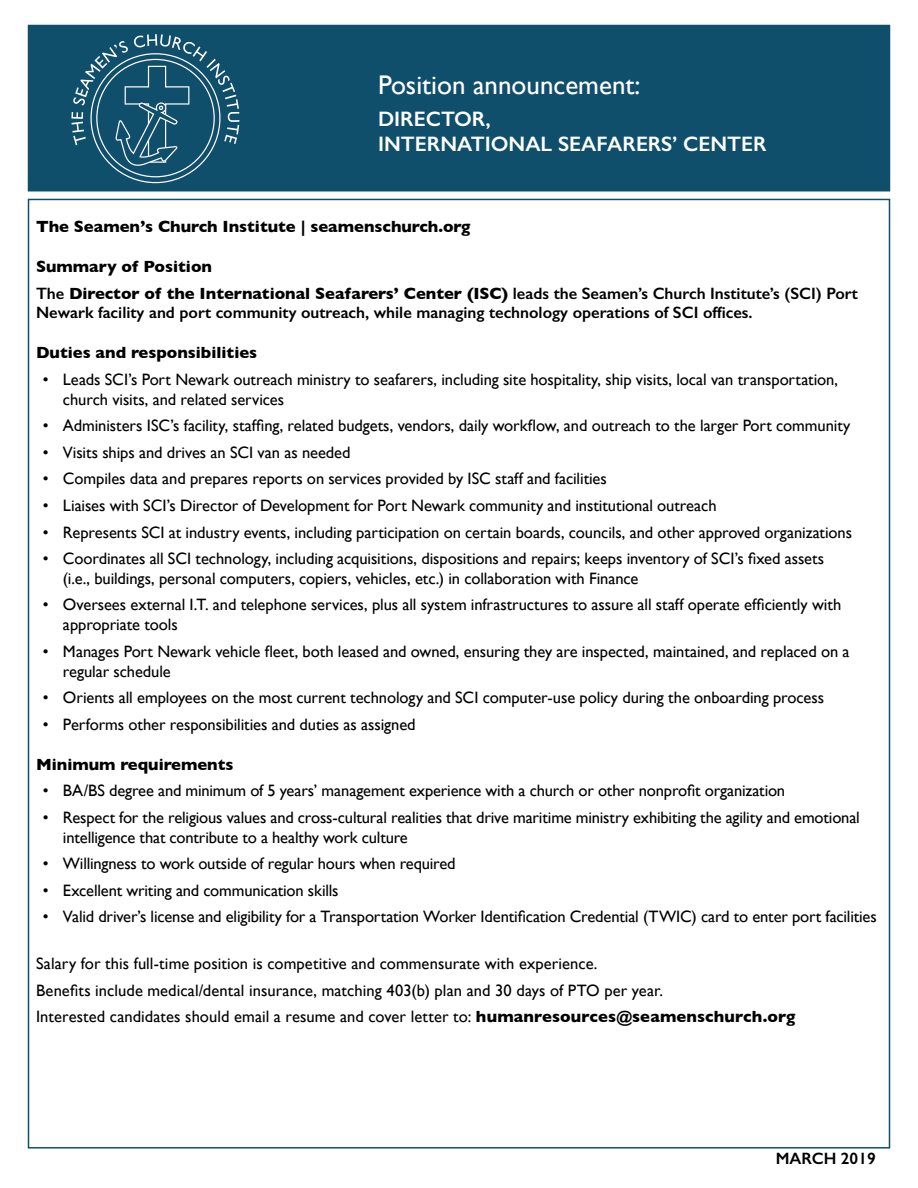
<style>
.page{position:relative;width:918px;height:1188px;background:#fff}
.page>*{position:absolute;margin:0;border:0;box-sizing:border-box;transform-origin:0 0}
.t1{font:27px "Gill Sans";color:#fff}
.t2{font:600 21px/25.2px "Gill Sans";color:#fff}
.t3{font:16.5px/19.8px "Gill Sans";letter-spacing:-.005em;color:#000}
.t4{font:700 16.5px/26.5px "Gill Sans";color:#000}
.t5{font:600 16.5px "Gill Sans";color:#000}
.s1{font-weight:600}
.s2{font-weight:700}
</style>
<div class="page">
<div style="left:28px;top:25px;width:862px;height:166px;background:#104f6c"></div>
<svg style="left:71px;top:34px;width:168px;height:150px"></svg>
<h1 class="t1" style="left:378px;top:69px;width:264px">Position announcement:</h1>
<p class="t2" style="left:378px;top:106px;width:390px">DIRECTOR,<br>INTERNATIONAL SEAFARERS’ CENTER</p>
<p class="t4" style="left:36px;top:213px;width:436px">The Seamen’s Church Institute | seamenschurch.org</p>
<p class="t4" style="left:36px;top:253px;width:823px">Summary of Position<br><span class="s1">The</span> Director of the International Seafarers’ Center (ISC) <span class="s1">leads the Seamen’s Church Institute’s (SCI) Port</span></p>
<p class="t5" style="left:36px;top:303px;width:718px">Newark facility and port community outreach, while managing technology operations of SCI offices.</p>
<p class="t4" style="left:36px;top:339px;width:223px">Duties and responsibilities</p>
<p class="t3" style="left:63px;top:369px;width:777px;text-indent:-20px">• Leads SCI’s Port Newark outreach ministry to seafarers, including site hospitality, ship visits, local van transportation, church visits, and related services</p>
<p class="t3" style="left:43px;top:416px;width:809px">• Administers ISC’s facility, staffing, related budgets, vendors, daily workflow, and outreach to the larger Port community</p>
<p class="t3" style="left:43px;top:442px;width:309px">• Visits ships and drives an SCI van as needed</p>
<p class="t3" style="left:43px;top:469px;width:566px">• Compiles data and prepares reports on services provided by ISC staff and facilities</p>
<p class="t3" style="left:43px;top:495px;width:675px">• Liaises with SCI’s Director of Development for Port Newark community and institutional outreach</p>
<p class="t3" style="left:43px;top:522px;width:811px">• Represents SCI at industry events, including participation on certain boards, councils, and other approved organizations</p>
<p class="t3" style="left:63px;top:548px;width:763px;text-indent:-20px">• Coordinates all SCI technology, including acquisitions, dispositions and repairs; keeps inventory of SCI’s fixed assets (i.e., buildings, personal computers, copiers, vehicles, etc.) in collaboration with Finance</p>
<p class="t3" style="left:63px;top:595px;width:780px;text-indent:-20px">• Oversees external I.T. and telephone services, plus all system infrastructures to assure all staff operate efficiently with appropriate tools</p>
<p class="t3" style="left:63px;top:641px;width:788px;text-indent:-20px">• Manages Port Newark vehicle fleet, both leased and owned, ensuring they are inspected, maintained, and replaced on a regular schedule</p>
<p class="t3" style="left:43px;top:687px;width:783px">• Orients all employees on the most current technology and SCI computer-use policy during the onboarding process</p>
<p class="t3" style="left:43px;top:714px;width:374px">• Performs other responsibilities and duties as assigned</p>
<p class="t4" style="left:36px;top:751px;width:199px">Minimum requirements</p>
<p class="t3" style="left:43px;top:781px;width:744px">• BA/BS degree and minimum of 5 years’ management experience with a church or other nonprofit organization</p>
<p class="t3" style="left:63px;top:807px;width:798px;text-indent:-20px">• Respect for the religious values and cross-cultural realities that drive maritime ministry exhibiting the agility and emotional intelligence that contribute to a healthy work culture</p>
<p class="t3" style="left:43px;top:854px;width:414px">• Willingness to work outside of regular hours when required</p>
<p class="t3" style="left:43px;top:880px;width:297px">• Excellent writing and communication skills</p>
<p class="t3" style="left:43px;top:907px;width:836px">• Valid driver’s license and eligibility for a Transportation Worker Identification Credential (TWIC) card to enter port facilities</p>
<p class="t3" style="left:36px;top:950px;width:761px;line-height:26.5px">Salary for this full-time position is competitive and commensurate with experience.<br>Benefits include medical/dental insurance, matching 403(b) plan and 30 days of PTO per year.<br>Interested candidates should email a resume and cover letter to: <span class="s2">humanresources@seamenschurch.org</span></p>
<p class="t5" style="left:776px;top:1148px;width:101px">MARCH 2019</p>
</div>
